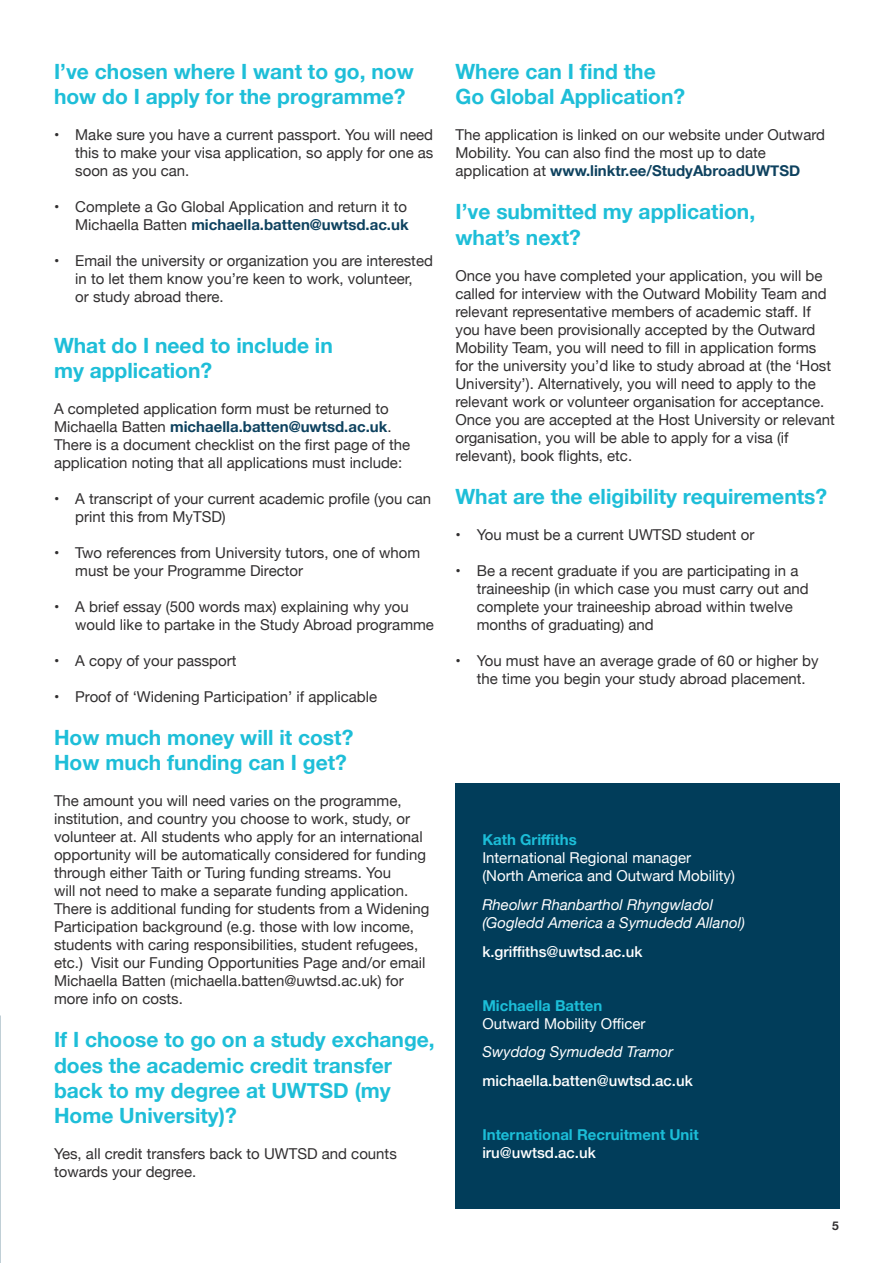
<style>
.page{position:relative;width:893px;height:1263px;background:#fff}
.page>*{position:absolute;margin:0;border:0;box-sizing:border-box;transform-origin:0 0}
.t1{font:700 21px/25.2px "Helvetica Neue";color:#1ebed8}
.t2{font:15px/18px "Helvetica Neue";color:#312f30}
.t3{font:15px "Helvetica Neue";color:#fff}
.t4{font:italic 15px "Helvetica Neue";color:#fff}
.t5{font:500 15px "Helvetica Neue";color:#fff}
.t6{font:700 15px "Helvetica Neue";color:#1cbed8}
.t7{font:700 15px "Helvetica Neue";color:#0e425f}
.t8{font:700 12px "Helvetica Neue";color:#312f30}
.s1{font-weight:400;color:#312f30}
.s2{font-weight:700;color:#0e425f}
</style>
<div class="page">
<div style="left:455px;top:783px;width:385px;height:426px;background:#013d5a"></div>
<p class="t1" style="left:54px;top:59px;width:361px">I’ve chosen where I want to go, now how do I apply for the programme?</p>
<p class="t2" style="left:75px;top:127px;width:360px;text-align:justify;text-indent:-21px">• Make sure you have a current passport. You will need this to make your visa application, so apply for one as soon as you can.</p>
<p class="t2" style="left:54px;top:199px;width:354px">• Complete a Go Global Application and return it to</p>
<p class="t7" style="left:75px;top:213px;width:335px"><span class="s1">Michaella Batten</span> michaella.batten@uwtsd.ac.uk</p>
<p class="t2" style="left:54px;top:253px;width:380px">• Email the university or organization you are interested</p>
<p class="t2" style="left:75px;top:271px;width:339px">in to let them know you’re keen to work, volunteer,</p>
<p class="t2" style="left:75px;top:289px;width:150px">or study abroad there.</p>
<p class="t1" style="left:54px;top:333px;width:280px">What do I need to include in</p>
<p class="t1" style="left:54px;top:358px;width:160px">my application?</p>
<p class="t2" style="left:54px;top:400px;width:358px">A completed application form must be returned to Michaella Batten <span class="s2">michaella.batten@uwtsd.ac.uk</span>.<br>There is a document checklist on the first page of the application noting that all applications must include:</p>
<p class="t2" style="left:54px;top:490px;width:379px">• A transcript of your current academic profile (you can</p>
<p class="t2" style="left:75px;top:508px;width:152px">print this from MyTSD)</p>
<p class="t2" style="left:54px;top:544px;width:368px">• Two references from University tutors, one of whom</p>
<p class="t2" style="left:75px;top:562px;width:229px">must be your Programme Director</p>
<p class="t2" style="left:54px;top:598px;width:356px">• A brief essay (500 words max) explaining why you</p>
<p class="t2" style="left:75px;top:616px;width:360px">would like to partake in the Study Abroad programme</p>
<p class="t2" style="left:54px;top:652px;width:184px">• A copy of your passport</p>
<p class="t2" style="left:54px;top:688px;width:325px">• Proof of ‘Widening Participation’ if applicable</p>
<p class="t1" style="left:54px;top:725px;width:301px">How much money will it cost?</p>
<p class="t1" style="left:54px;top:751px;width:294px">How much funding can I get?</p>
<p class="t2" style="left:54px;top:793px;width:377px">The amount you will need varies on the programme, institution, and country you choose to work, study, or volunteer at. All students who apply for an international opportunity will be automatically considered for funding through either Taith or Turing funding streams. You<br>will not need to make a separate funding application.<br>There is additional funding for students from a Widening Participation background (e.g. those with low income, students with caring responsibilities, student refugees, etc.) Visit our Funding Opportunities Page and/or email Michaella Batten (michaella.batten@uwtsd.ac.uk) for more info on costs.</p>
<p class="t1" style="left:54px;top:1028px;width:382px">If I choose to go on a study exchange, does the academic credit transfer back to my degree at UWTSD (my<br>Home University)?</p>
<p class="t2" style="left:54px;top:1145px;width:344px">Yes, all credit transfers back to UWTSD and counts towards your degree.</p>
<p class="t1" style="left:455px;top:59px;width:202px">Where can I find the</p>
<p class="t1" style="left:455px;top:85px;width:231px">Go Global Application?</p>
<p class="t2" style="left:455px;top:127px;width:371px">The application is linked on our website under Outward<br>Mobility. You can also find the most up to date application at <span class="s2">www.linktr.ee/StudyAbroadUWTSD</span></p>
<p class="t1" style="left:455px;top:200px;width:301px">I’ve submitted my application,</p>
<p class="t1" style="left:455px;top:225px;width:127px">what’s next?</p>
<p class="t2" style="left:455px;top:267px;width:377px">Once you have completed your application, you will be called for interview with the Outward Mobility Team and relevant representative members of academic staff. If you have been provisionally accepted by the Outward Mobility Team, you will need to fill in application forms for the university you’d like to study abroad at (the ‘Host University’). Alternatively, you will need to apply to the relevant work or volunteer organisation for acceptance.</p>
<p class="t2" style="left:455px;top:411px;width:381px">Once you are accepted at the Host University or relevant organisation, you will be able to apply for a visa (if relevant), book flights, etc.</p>
<p class="t1" style="left:455px;top:484px;width:373px">What are the eligibility requirements?</p>
<p class="t2" style="left:455px;top:526px;width:300px">• You must be a current UWTSD student or</p>
<p class="t2" style="left:455px;top:562px;width:344px">• Be a recent graduate if you are participating in a</p>
<p class="t2" style="left:477px;top:580px;width:334px">traineeship (in which case you must carry out and</p>
<p class="t2" style="left:477px;top:598px;width:318px">complete your traineeship abroad within twelve</p>
<p class="t2" style="left:477px;top:616px;width:178px">months of graduating) and</p>
<p class="t2" style="left:455px;top:652px;width:365px">• You must have an average grade of 60 or higher by</p>
<p class="t2" style="left:477px;top:670px;width:331px">the time you begin your study abroad placement.</p>
<p class="t6" style="left:482px;top:828px;width:96px">Kath Griffiths</p>
<p class="t3" style="left:482px;top:847px;width:210px">International Regional manager</p>
<p class="t3" style="left:482px;top:865px;width:254px">(North America and Outward Mobility)</p>
<p class="t4" style="left:482px;top:893px;width:232px">Rheolwr Rhanbarthol Rhyngwladol</p>
<p class="t4" style="left:482px;top:911px;width:264px">(Gogledd America a Symudedd Allanol)</p>
<p class="t5" style="left:482px;top:939px;width:162px">k.griffiths@uwtsd.ac.uk</p>
<p class="t6" style="left:482px;top:993px;width:121px">Michaella Batten</p>
<p class="t3" style="left:482px;top:1012px;width:165px">Outward Mobility Officer</p>
<p class="t4" style="left:482px;top:1041px;width:192px">Swyddog Symudedd Tramor</p>
<p class="t5" style="left:482px;top:1069px;width:212px">michaella.batten@uwtsd.ac.uk</p>
<p class="t6" style="left:482px;top:1123px;width:218px">International Recruitment Unit</p>
<p class="t5" style="left:482px;top:1141px;width:115px">iru@uwtsd.ac.uk</p>
<p class="t8" style="left:832px;top:1216px;width:8px">5</p>
</div>
